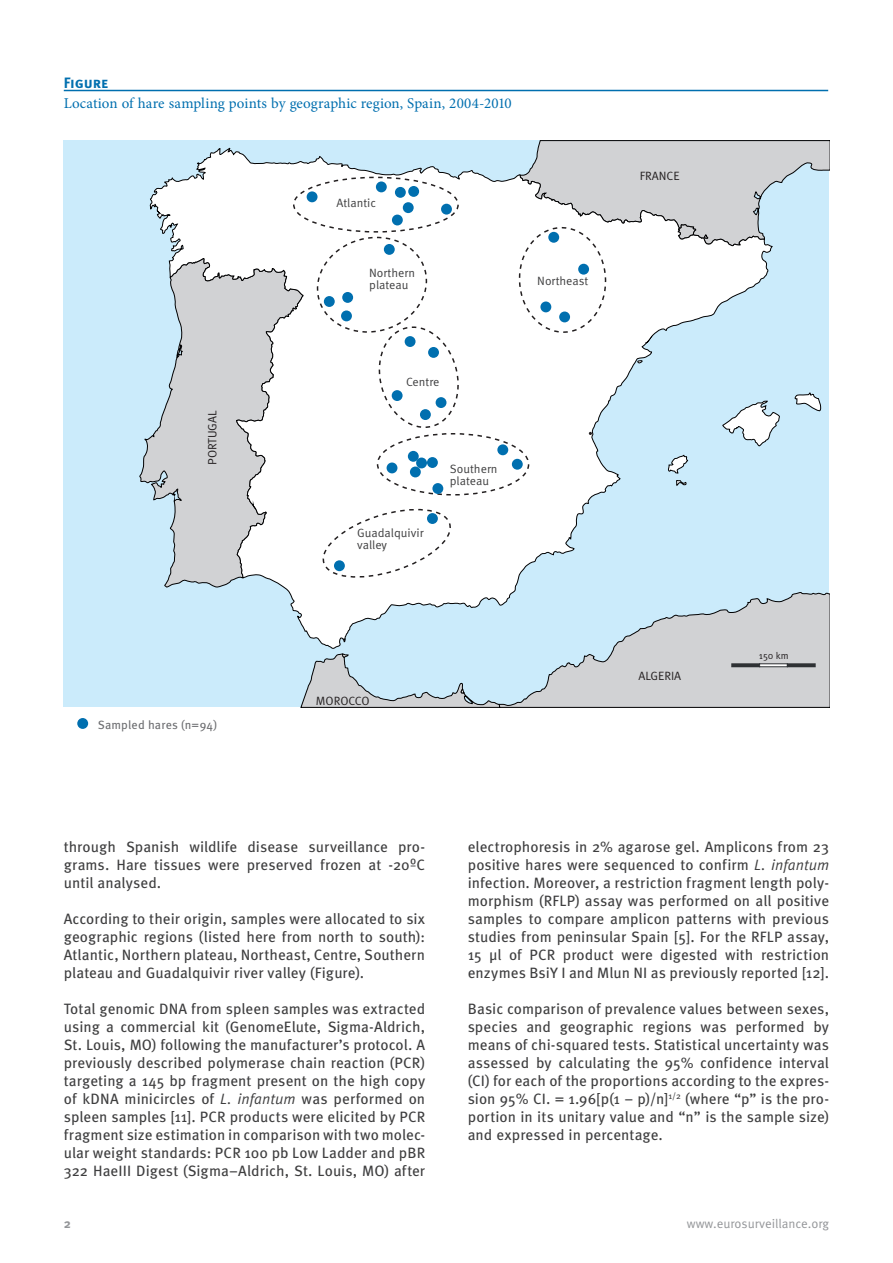
<style>
.page{position:relative;width:893px;height:1263px;background:#fff}
.page>*{position:absolute;margin:0;border:0;box-sizing:border-box;transform-origin:0 0}
.t1{font:15px/18px "Meta Pro";color:#3e3e3f;text-align:justify}
.t2{font:15px "Minion Pro";letter-spacing:.005em;color:#006faf}
.t3{font:700 15px "Meta Pro";letter-spacing:-.005em;color:#006faf}
.t4{font:12.75px "Meta Pro";color:#939598}
.t5{font:700 12.75px "Meta Pro";color:#939598}
.t6{font:12px/12px "Meta Pro";color:#3e3e3f}
.t7{font:12px "Meta Pro";color:#231f20}
.t8{font:12px "Meta Pro";letter-spacing:.01em;color:#6c6d70}
.t9{font:9.75px "Meta Pro";color:#231f20}
.s1{font-style:italic}
</style>
<div class="page">
<hr style="left:64px;top:90px;width:764px;height:1px;background:#006faf">
<div style="left:64px;top:141px;width:765px;height:566px;background:#cbebfb"></div>
<svg style="left:139px;top:438px;width:10px;height:46px"></svg>
<svg style="left:773px;top:412px;width:7px;height:17px"></svg>
<svg style="left:794px;top:392px;width:27px;height:20px"></svg>
<svg style="left:149px;top:147px;width:624px;height:475px"></svg>
<svg style="left:300px;top:592px;width:529px;height:116px"></svg>
<div style="left:732px;top:664px;width:28px;height:3px;border:1px solid #2e3134"></div>
<div style="left:759px;top:664px;width:29px;height:3px;border:1px solid #2e3134"></div>
<div style="left:787px;top:664px;width:28px;height:3px;border:1px solid #2e3134"></div>
<div style="left:310px;top:230px;width:153px;height:204px;background:#fff"></div>
<svg style="left:516px;top:140px;width:313px;height:195px"></svg>
<div style="left:377px;top:433px;width:152px;height:63px;border:2px dashed #231f20;border-radius:50%"></div>
<div style="left:293px;top:177px;width:166px;height:56px;border:2px dashed #231f20;border-radius:50%"></div>
<div style="left:317px;top:503px;width:137px;height:80px;background:#fff"></div>
<div style="left:341px;top:310px;width:11px;height:11px;background:#006faf;border-radius:50%"></div>
<div style="left:342px;top:292px;width:11px;height:11px;background:#006faf;border-radius:50%"></div>
<div style="left:384px;top:244px;width:11px;height:11px;background:#006faf;border-radius:50%"></div>
<div style="left:403px;top:202px;width:11px;height:11px;background:#006faf;border-radius:50%"></div>
<div style="left:441px;top:204px;width:11px;height:11px;background:#006faf;border-radius:50%"></div>
<div style="left:392px;top:215px;width:11px;height:10px;background:#006faf;border-radius:50%"></div>
<div style="left:395px;top:187px;width:11px;height:11px;background:#006faf;border-radius:50%"></div>
<div style="left:408px;top:186px;width:11px;height:11px;background:#006faf;border-radius:50%"></div>
<div style="left:376px;top:181px;width:11px;height:11px;background:#006faf;border-radius:50%"></div>
<div style="left:307px;top:191px;width:11px;height:11px;background:#006faf;border-radius:50%"></div>
<div style="left:324px;top:296px;width:11px;height:11px;background:#006faf;border-radius:50%"></div>
<div style="left:428px;top:347px;width:11px;height:11px;background:#006faf;border-radius:50%"></div>
<div style="left:405px;top:336px;width:11px;height:11px;background:#006faf;border-radius:50%"></div>
<div style="left:436px;top:397px;width:10px;height:11px;background:#006faf;border-radius:50%"></div>
<div style="left:497px;top:444px;width:11px;height:11px;background:#006faf;border-radius:50%"></div>
<div style="left:512px;top:459px;width:11px;height:11px;background:#006faf;border-radius:50%"></div>
<div style="left:432px;top:483px;width:11px;height:11px;background:#006faf;border-radius:50%"></div>
<div style="left:427px;top:513px;width:11px;height:11px;background:#006faf;border-radius:50%"></div>
<div style="left:334px;top:560px;width:11px;height:11px;background:#006faf;border-radius:50%"></div>
<div style="left:77px;top:718px;width:11px;height:11px;background:#006faf;border-radius:50%"></div>
<div style="left:559px;top:311px;width:11px;height:11px;background:#006faf;border-radius:50%"></div>
<div style="left:540px;top:301px;width:11px;height:11px;background:#006faf;border-radius:50%"></div>
<div style="left:578px;top:264px;width:11px;height:11px;background:#006faf;border-radius:50%"></div>
<div style="left:548px;top:232px;width:11px;height:11px;background:#006faf;border-radius:50%"></div>
<div style="left:427px;top:457px;width:11px;height:11px;background:#006faf;border-radius:50%"></div>
<div style="left:416px;top:457px;width:11px;height:11px;background:#006faf;border-radius:50%"></div>
<div style="left:410px;top:466px;width:11px;height:11px;background:#006faf;border-radius:50%"></div>
<div style="left:408px;top:451px;width:11px;height:11px;background:#006faf;border-radius:50%"></div>
<div style="left:387px;top:462px;width:10px;height:11px;background:#006faf;border-radius:50%"></div>
<div style="left:420px;top:409px;width:11px;height:11px;background:#006faf;border-radius:50%"></div>
<div style="left:392px;top:390px;width:11px;height:11px;background:#006faf;border-radius:50%"></div>
<p class="t3" style="left:64px;top:73px;width:46px">Figure</p>
<p class="t2" style="left:64px;top:93px;width:450px">Location of hare sampling points by geographic region, Spain, 2004-2010</p>
<p class="t6" style="left:336px;top:197px;width:41px">Atlantic</p>
<p class="t6" style="left:369px;top:267px;width:47px">Northern plateau</p>
<p class="t6" style="left:537px;top:275px;width:52px">Northeast</p>
<p class="t7" style="left:205px;top:465px;width:56px;rotate:-90deg">PORTUGAL</p>
<p class="t6" style="left:406px;top:376px;width:35px">Centre</p>
<p class="t6" style="left:357px;top:528px;width:68px">Guadalquivir valley</p>
<p class="t6" style="left:450px;top:463px;width:49px">Southern plateau</p>
<p class="t8" style="left:98px;top:717px;width:121px">Sampled hares (n=94)</p>
<p class="t7" style="left:316px;top:693px;width:55px">MOROCCO</p>
<p class="t7" style="left:640px;top:168px;width:41px">FRANCE</p>
<p class="t7" style="left:638px;top:668px;width:44px">ALGERIA</p>
<p class="t9" style="left:759px;top:650px;width:31px">150 km</p>
<p class="t1" style="left:64px;top:838px;width:363px">through Spanish wildlife disease surveillance pro&shy;grams. Hare tissues were preserved frozen at -20ºC until analysed.</p>
<p class="t1" style="left:64px;top:910px;width:363px">According to their origin, samples were allocated to six geographic regions (listed here from north to south):<br>Atlantic, Northern plateau, Northeast, Centre, Southern plateau and Guadalquivir river valley (Figure).</p>
<p class="t1" style="left:64px;top:1000px;width:363px">Total genomic DNA from spleen samples was extracted using a commercial kit (GenomeElute, Sigma-Aldrich, St. Louis, MO) following the manufacturer’s protocol. A previously described polymerase chain reaction (PCR) targeting a 145 bp fragment present on the high copy of kDNA minicircles of <span class="s1">L. infantum</span> was performed on spleen samples [11]. PCR products were elicited by PCR fragment size estimation in comparison with two molec&shy;ular weight standards: PCR 100 pb Low Ladder and pBR 322 HaeIII Digest (Sigma–Aldrich, St. Louis, MO) after</p>
<p class="t1" style="left:468px;top:838px;width:363px">electrophoresis in 2% agarose gel. Amplicons from 23 positive hares were sequenced to confirm <span class="s1">L. infantum </span>infection. Moreover, a restriction fragment length poly&shy;morphism (RFLP) assay was performed on all positive samples to compare amplicon patterns with previous studies from peninsular Spain [5]. For the RFLP assay, 15 µl of PCR product were digested with restriction enzymes BsiY I and Mlun NI as previously reported [12].</p>
<p class="t1" style="left:468px;top:1000px;width:363px">Basic comparison of prevalence values between sexes, species and geographic regions was performed by means of chi-squared tests. Statistical uncertainty was assessed by calculating the 95% confidence interval (CI) for each of the proportions according to the expres&shy;sion 95% CI. = 1.96[p(1 – p)/n]<sup>1/2</sup> (where “p” is the pro&shy;portion in its unitary value and “n” is the sample size) and expressed in percentage.</p>
<p class="t5" style="left:64px;top:1215px;width:9px">2</p>
<p class="t4" style="left:687px;top:1215px;width:144px">www.eurosurveillance.org</p>
</div>
